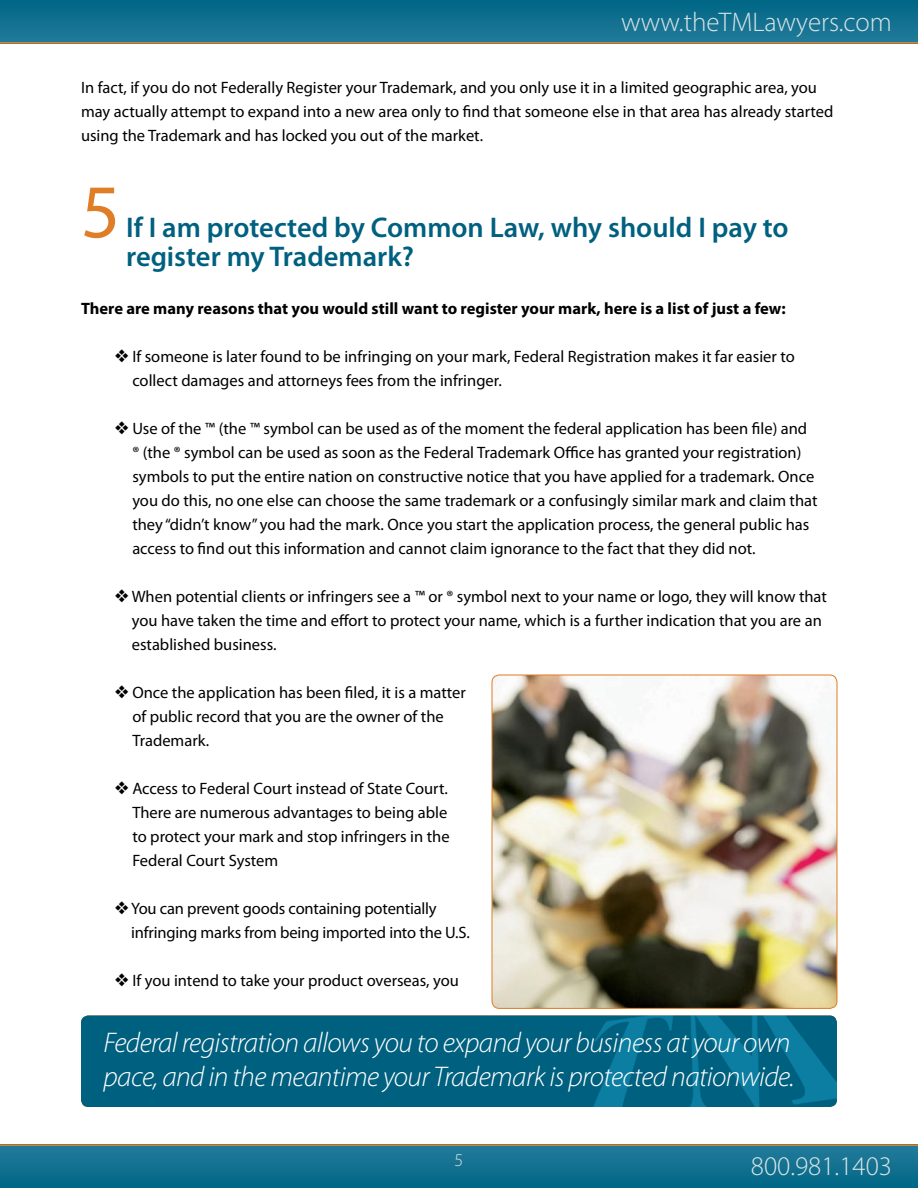
<style>
.page{position:relative;width:918px;height:1188px;background:#fff}
.page>*{position:absolute;margin:0;border:0;box-sizing:border-box;transform-origin:0 0}
.t1{font:76.5px "Myriad Pro";color:#e07e27}
.t2{font:italic 300 28.5px/34.2px "Myriad Pro";letter-spacing:-.02em;color:#fff}
.t3{font:600 28.5px/28.5px "Myriad Pro";color:#00607f}
.t4{font:300 27px "Myriad Pro";color:#d8e5e6}
.t5{font:300 18px "Myriad Pro";color:#d8e5e6}
.t6{font:16.5px/24px "Myriad Pro";color:#000}
.t7{font:700 16.5px "Myriad Pro";color:#000}
</style>
<div class="page">
<div style="left:0;top:0;width:918px;height:43px;background:linear-gradient(to bottom,#006685,#247b9a)"></div>
<div style="left:0;top:1145px;width:918px;height:43px;background:linear-gradient(to bottom,#247b9b,#016685)"></div>
<hr style="left:0;top:42px;width:918px;height:1px;background:#e07e27">
<hr style="left:0;top:1145px;width:918px;height:1px;background:#e07e27">
<img style="left:492px;top:675px;width:345px;height:333px;border-radius:7px">
<div style="left:491px;top:674px;width:347px;height:335px;border:1px solid #e07e27;border-radius:7px"></div>
<img style="left:81px;top:1015px;width:756px;height:92px;border-radius:7px">
<h3 class="t4" style="left:621px;top:6px;width:273px">www.theTMLawyers.com</h3>
<p class="t6" style="left:81px;top:76px;width:754px">In fact, if you do not Federally Register your Trademark, and you only use it in a limited geographic area, you may actually attempt to expand into a new area only to find that someone else in that area has already started using the Trademark and has locked you out of the market.</p>
<h1 class="t1" style="left:81px;top:165px;width:41px">5</h1>
<h2 class="t3" style="left:126px;top:213px;width:664px">If I am protected by Common Law, why should I pay to register my Trademark?</h2>
<p class="t7" style="left:81px;top:298px;width:706px">There are many reasons that you would still want to register your mark, here is a list of just a few:</p>
<p class="t6" style="left:132px;top:344px;width:664px;text-indent:-18px">❖ If someone is later found to be infringing on your mark, Federal Registration makes it far easier to collect damages and attorneys fees from the infringer.</p>
<p class="t6" style="left:132px;top:416px;width:687px;text-indent:-18px">❖ Use of the ™ (the ™ symbol can be used as of the moment the federal application has been file) and ® (the ® symbol can be used as soon as the Federal Trademark Office has granted your registration) symbols to put the entire nation on constructive notice that you have applied for a trademark. Once you do this, no one else can choose the same trademark or a confusingly similar mark and claim that they “didn’t know” you had the mark. Once you start the application process, the general public has access to find out this information and cannot claim ignorance to the fact that they did not.</p>
<p class="t6" style="left:132px;top:584px;width:697px;text-indent:-17px">❖ When potential clients or infringers see a ™ or ® symbol next to your name or logo, they will know that you have taken the time and effort to protect your name, which is a further indication that you are an established business.</p>
<p class="t6" style="left:132px;top:680px;width:335px;text-indent:-18px">❖ Once the application has been filed, it is a matter of public record that you are the owner of the<br>Trademark.</p>
<p class="t6" style="left:132px;top:776px;width:319px;text-indent:-18px">❖ Access to Federal Court instead of State Court.<br>There are numerous advantages to being able to protect your mark and stop infringers in the Federal Court System</p>
<p class="t6" style="left:131px;top:896px;width:340px;text-indent:-17px">❖ You can prevent goods containing potentially infringing marks from being imported into the U.S.</p>
<p class="t6" style="left:115px;top:968px;width:346px">❖ If you intend to take your product overseas, you</p>
<h2 class="t2" style="left:104px;top:1025px;width:693px">Federal registration allows you to expand your business at your own pace, and in the meantime your Trademark is protected nationwide.</h2>
<p class="t5" style="left:455px;top:1149px;width:10px">5</p>
<h3 class="t4" style="left:751px;top:1150px;width:143px">800.981.1403</h3>
</div>
